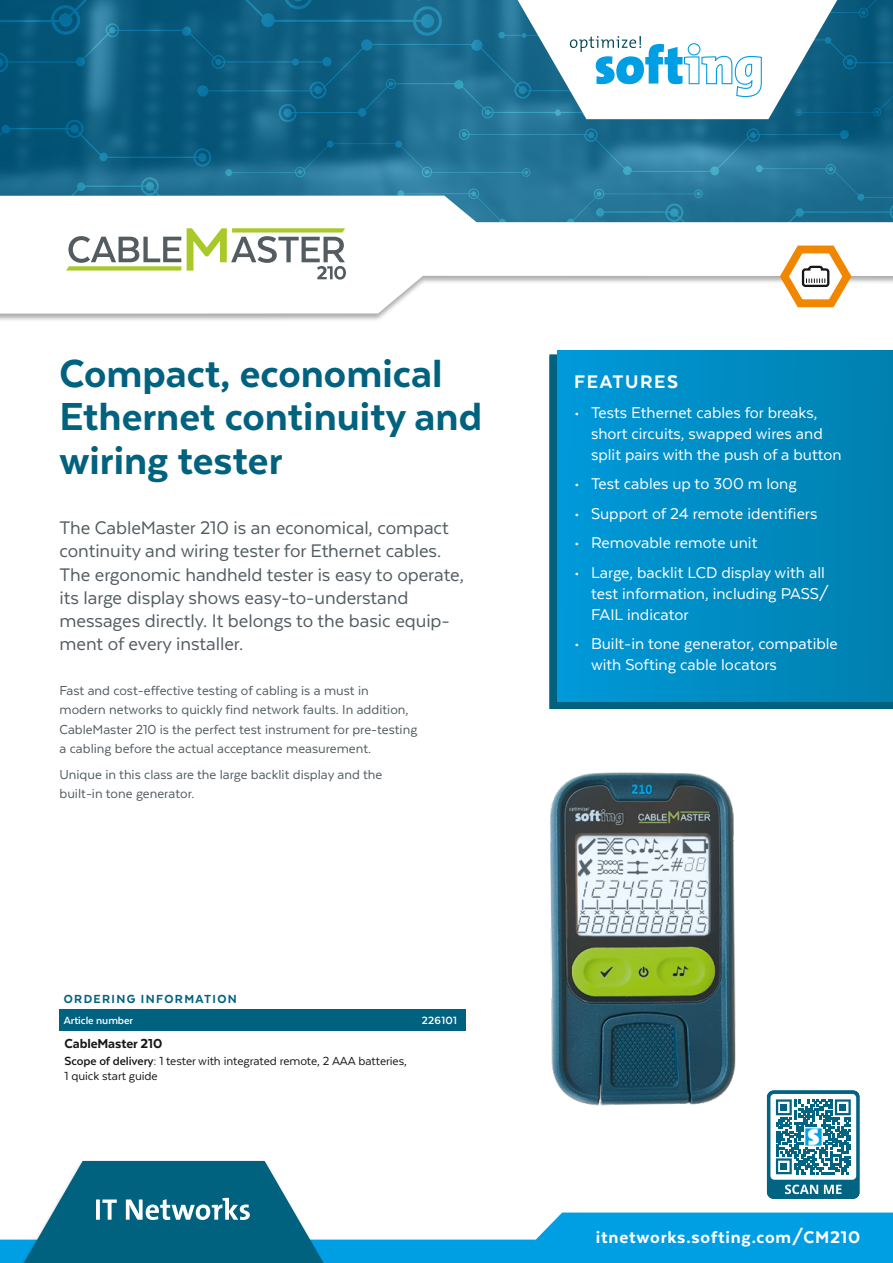
<style>
.page{position:relative;width:893px;height:1263px;background:#fff}
.page>*{position:absolute;margin:0;border:0;box-sizing:border-box;transform-origin:0 0}
.t1{font:800 45px/43.5px "Texta";color:#00627f}
.t2{font:21px/23.2px "Texta";letter-spacing:-.005em;color:#525c61}
.t3{font:800 21px "Texta";letter-spacing:.075em;color:#fff}
.t4{font:800 19.5px "Texta";letter-spacing:.04em;color:#fff}
.t5{font:18px/21px "Texta";color:#fff}
.t6{font:15px/19.5px "Texta";color:#525c61}
.t7{font:800 15px "Texta";letter-spacing:-.005em;color:#181716}
.t8{font:13.5px/15px "Texta";letter-spacing:-.005em;color:#181716}
.t9{font:800 13.5px "Texta";letter-spacing:.1em;color:#00627f}
.t10{font:700 12.15px "Texta";letter-spacing:.025em;color:#fff}
.t11{font:700 12px "Texta";letter-spacing:-.005em;color:#fff}
.s1{font-weight:700}
</style>
<div class="page">
<div style="left:0;top:195px;width:893px;height:128px;background:#181716;opacity:.35"></div>
<svg style="left:0;top:308px;width:893px;height:6px"></svg>
<div style="left:550px;top:355px;width:343px;height:354px;background:#00627f"></div>
<div style="left:557px;top:350px;width:336px;height:352px;background:linear-gradient(to right,#0099d9,#0080ae)"></div>
<div style="left:60px;top:1009px;width:406px;height:22px;background:#00627f"></div>
<svg style="left:768px;top:1154px;width:91px;height:44px"></svg>
<div style="left:765px;top:1088px;width:97px;height:113px;border:2px solid #fff;border-radius:8px"></div>
<svg style="left:0;top:1212px;width:893px;height:51px;fill:#009ee3"></svg>
<div style="left:12px;top:1160px;width:323px;height:103px;background:#181716;opacity:.35"></div>
<svg style="left:24px;top:1161px;width:300px;height:102px"></svg>
<img style="left:550px;top:772px;width:312px;height:382px">
<svg style="left:0;top:0;width:893px;height:308px"></svg>
<h1 class="t1" style="left:60px;top:351px;width:424px">Compact, economical<br>Ethernet continuity and wiring tester</h1>
<p class="t2" style="left:60px;top:516px;width:406px">The CableMaster 210 is an economical, compact continuity and wiring tester for Ethernet cables.<br>The ergonomic handheld tester is easy to operate, its large display shows easy-to-understand messages directly. It belongs to the basic equip&shy;ment of every installer.</p>
<p class="t6" style="left:60px;top:680px;width:359px">Fast and cost-effective testing of cabling is a must in modern networks to quickly find network faults. In addition, CableMaster 210 is the perfect test instrument for pre-testing a cabling before the actual acceptance measurement.</p>
<p class="t6" style="left:60px;top:764px;width:324px">Unique in this class are the large backlit display and the built-in tone generator.</p>
<p class="t9" style="left:64px;top:992px;width:175px">ORDERING INFORMATION</p>
<p class="t11" style="left:64px;top:1014px;width:71px">Article number</p>
<p class="t10" style="left:422px;top:1014px;width:37px">226101</p>
<p class="t7" style="left:65px;top:1036px;width:99px">CableMaster 210</p>
<p class="t8" style="left:65px;top:1053px;width:344px"><span class="s1">Scope of delivery:</span> 1 tester with integrated remote, 2 AAA batteries,<br>1 quick start guide</p>
<p class="t3" style="left:574px;top:371px;width:106px">FEATURES</p>
<p class="t5" style="left:591px;top:401px;width:252px;text-indent:-17px">• Tests Ethernet cables for breaks, short circuits, swapped wires and split pairs with the push of a button</p>
<p class="t5" style="left:574px;top:473px;width:224px">• Test cables up to 300 m long</p>
<p class="t5" style="left:574px;top:503px;width:245px">• Support of 24 remote identifiers</p>
<p class="t5" style="left:574px;top:532px;width:185px">• Removable remote unit</p>
<p class="t5" style="left:591px;top:562px;width:239px;text-indent:-17px">• Large, backlit LCD display with all test information, including PASS/<br>FAIL indicator</p>
<p class="t5" style="left:591px;top:633px;width:248px;text-indent:-17px">• Built-in tone generator, compatible with Softing cable locators</p>
<p class="t4" style="left:596px;top:1227px;width:266px">itnetworks.softing.com/CM210</p>
</div>
